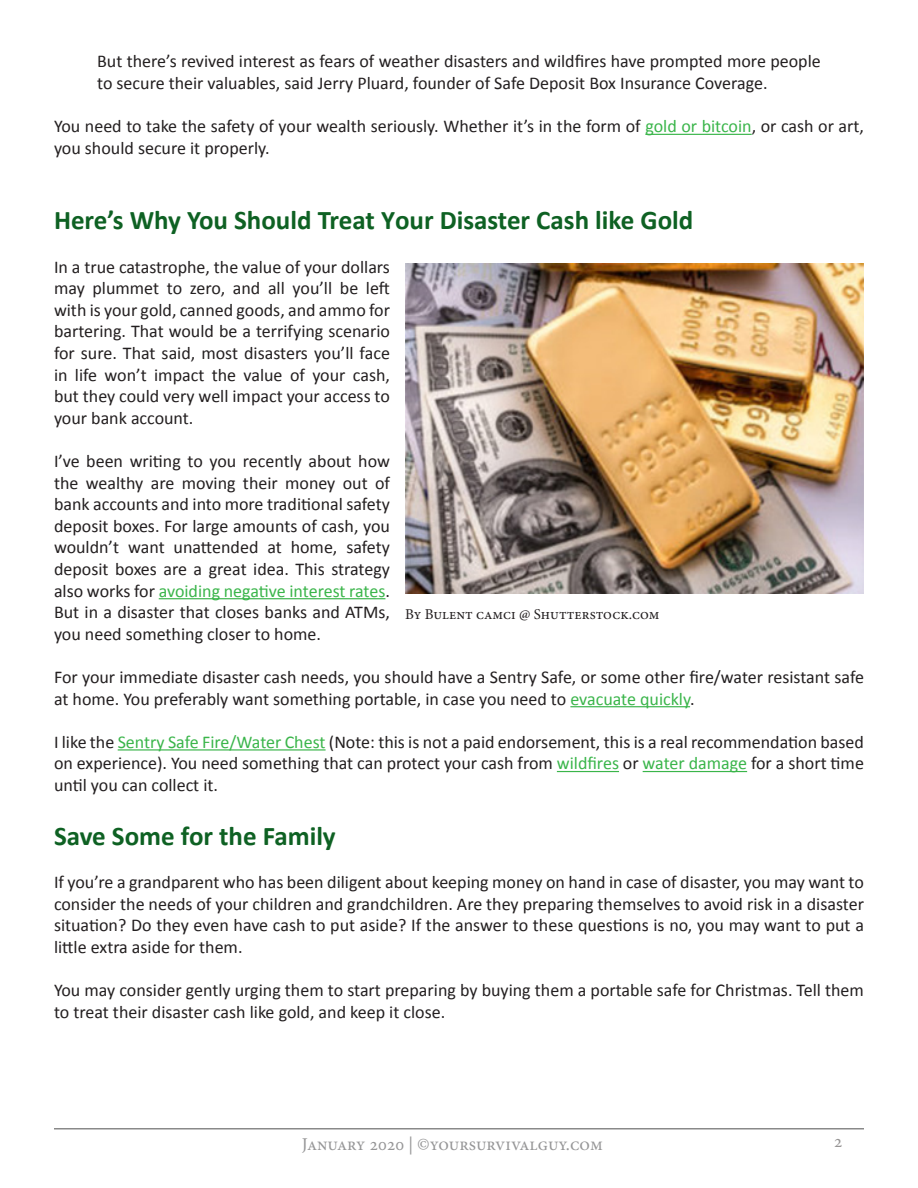
<style>
.page{position:relative;width:918px;height:1188px;background:#fff}
.page>*{position:absolute;margin:0;border:0;box-sizing:border-box;transform-origin:0 0}
.t1{font:700 27px "Calibri";color:#0e6123}
.t2{font:18px/21.6px "Calibri";color:#231f20}
.t3{font:18px "Minion Pro";color:#969697}
.t4{font:18px "Minion Pro";color:#979595}
.t5{font:15px "Minion Pro";color:#231f20}
.s1{color:#3ab54a}
</style>
<div class="page">
<hr style="left:645px;top:134px;width:107px;height:1px;background:#3ab54a">
<hr style="left:159px;top:598px;width:226px;height:1px;background:#3ab54a">
<hr style="left:570px;top:706px;width:120px;height:1px;background:#3ab54a">
<hr style="left:118px;top:749px;width:208px;height:2px;background:#3ab54a">
<hr style="left:557px;top:771px;width:62px;height:1px;background:#3ab54a">
<hr style="left:643px;top:771px;width:104px;height:1px;background:#3ab54a">
<hr style="left:54px;top:1128px;width:810px;height:2px;background:#898989">
<img style="left:405px;top:264px;width:459px;height:329px">
<p class="t2" style="left:97px;top:51px;width:725px">But there’s revived interest as fears of weather disasters and wildfires have prompted more people to secure their valuables, said Jerry Pluard, founder of Safe Deposit Box Insurance Coverage.</p>
<p class="t2" style="left:54px;top:116px;width:812px">You need to take the safety of your wealth seriously. Whether it’s in the form of <span class="s1">gold or bitcoin</span>, or cash or art, you should secure it properly.</p>
<p class="t1" style="left:54px;top:203px;width:641px">Here’s Why You Should Treat Your Disaster Cash like Gold</p>
<p class="t2" style="left:54px;top:256px;width:338px;text-align:justify">In a true catastrophe, the value of your dollars may plummet to zero, and all you’ll be left with is your gold, canned goods, and ammo for bartering. That would be a terrifying scenario for sure. That said, most disasters you’ll face in life won’t impact the value of your cash, but they could very well impact your access to your bank account.</p>
<p class="t2" style="left:54px;top:450px;width:338px;text-align:justify">I’ve been writing to you recently about how the wealthy are moving their money out of bank accounts and into more traditional safety deposit boxes. For large amounts of cash, you wouldn’t want unattended at home, safety deposit boxes are a great idea. This strategy also works for <span class="s1">avoiding negative interest rates</span>.</p>
<p class="t2" style="left:54px;top:602px;width:338px">But in a disaster that closes banks and ATMs, you need something closer to home.</p>
<p class="t2" style="left:54px;top:666px;width:812px">For your immediate disaster cash needs, you should have a Sentry Safe, or some other fire/water resistant safe at home. You preferably want something portable, in case you need to <span class="s1">evacuate quickly</span>.</p>
<p class="t2" style="left:54px;top:731px;width:812px;text-align:justify">I like the <span class="s1">Sentry Safe Fire/Water Chest</span> (Note: this is not a paid endorsement, this is a real recommendation based on experience). You need something that can protect your cash from <span class="s1">wildfires</span> or <span class="s1">water damage</span> for a short time until you can collect it.</p>
<p class="t1" style="left:54px;top:819px;width:283px">Save Some for the Family</p>
<p class="t2" style="left:54px;top:872px;width:812px;text-align:justify">If you’re a grandparent who has been diligent about keeping money on hand in case of disaster, you may want to consider the needs of your children and grandchildren. Are they preparing themselves to avoid risk in a disaster situation? Do they even have cash to put aside? If the answer to these questions is no, you may want to put a little extra aside for them.</p>
<p class="t2" style="left:54px;top:980px;width:812px">You may consider gently urging them to start preparing by buying them a portable safe for Christmas. Tell them to treat their disaster cash like gold, and keep it close.</p>
<p class="t5" style="left:405px;top:604px;width:256px">By Bulent camci @ Shutterstock.com</p>
<p class="t3" style="left:302px;top:1132px;width:303px">January 2020 | ©yoursurvivalguy.com</p>
<p class="t4" style="left:834px;top:1129px;width:10px">2</p>
</div>
